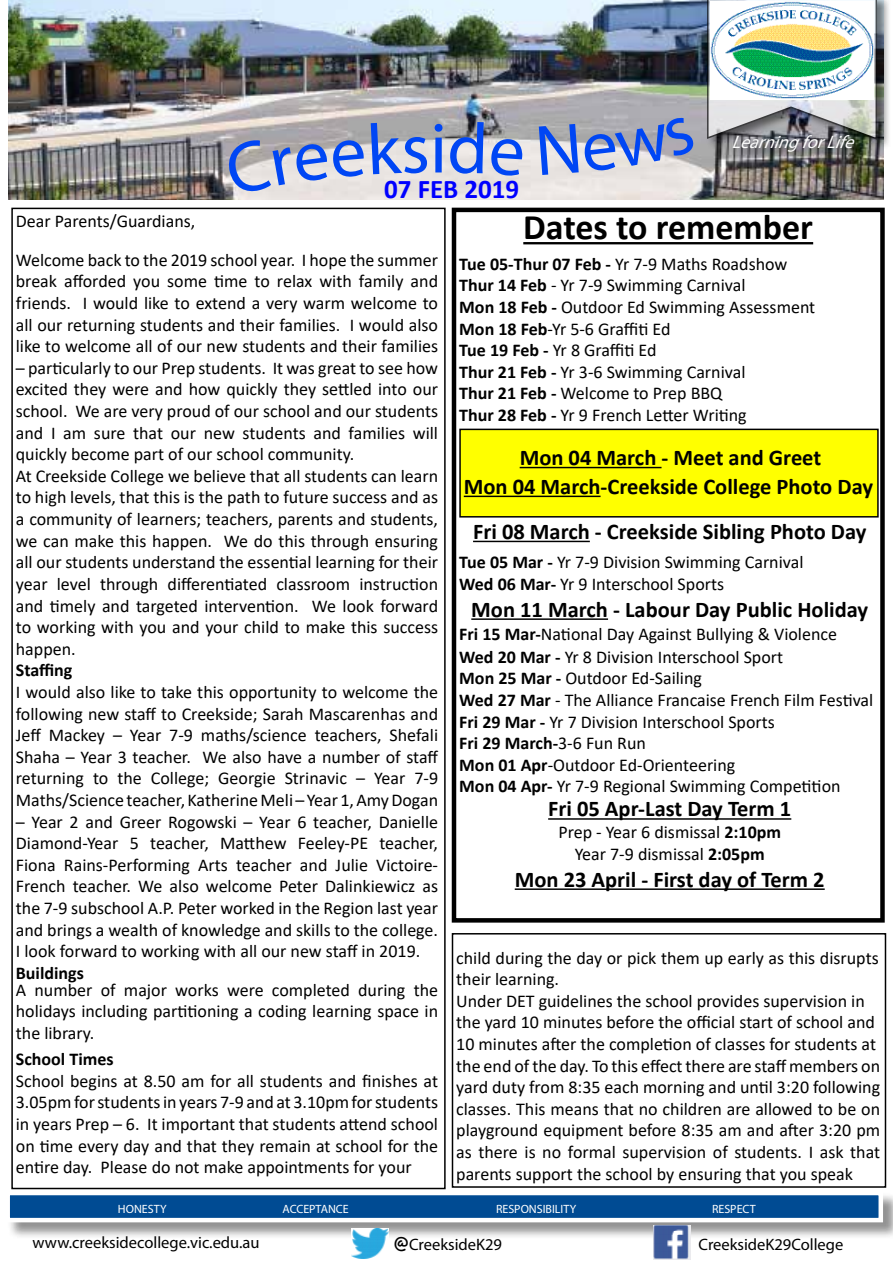
<style>
.page{position:relative;width:893px;height:1263px;background:#fff}
.page>*{position:absolute;margin:0;border:0;box-sizing:border-box;transform-origin:0 0}
.t1{font:72px "Myriad Pro";color:#0046f4}
.t2{font:700 36px "Calibri";color:#000}
.t3{font:700 27px "Calibri";color:#00f}
.t4{font:700 22.5px/28.8px "Calibri";color:#000;text-align:center}
.t5{font:18px/21.6px "Calibri";color:#000}
.t6{font:700 18px "Calibri";color:#000}
.t7{font:italic 18px "Myriad Pro";color:#fcfcfc}
.t8{font:16.5px "Myriad Pro";color:#000}
.t9{font:12px "Myriad Pro";color:#fff}
.s1{font-weight:700}
.s2{font-family:"Comic Sans MS"}
</style>
<div class="page">
<img style="left:8px;top:0;width:875px;height:199px">
<div style="left:706px;top:0;width:186px;height:152px;background:#000;opacity:.77"></div>
<img style="left:705px;top:0;width:173px;height:141px">
<img style="left:710px;top:2px;width:164px;height:97px">
<div style="left:732px;top:134px;width:136px;height:32px;background:#000;opacity:.75"></div>
<div style="left:7px;top:1192px;width:886px;height:48px;background:#000;opacity:.43"></div>
<div style="left:8px;top:1193px;width:873px;height:27px;background:#004b93"></div>
<div style="left:5px;top:1191px;width:878px;height:31px;border:4px solid #fff"></div>
<img style="left:352px;top:1229px;width:36px;height:30px">
<img style="left:653px;top:1225px;width:37px;height:35px">
<hr style="left:523px;top:242px;width:290px;height:2px;background:#000">
<hr style="left:473px;top:541px;width:117px;height:1px;background:#000">
<hr style="left:471px;top:618px;width:137px;height:2px;background:#000">
<hr style="left:548px;top:818px;width:243px;height:2px;background:#000">
<hr style="left:515px;top:888px;width:310px;height:2px;background:#000">
<div style="left:452px;top:208px;width:433px;height:715px;border:4px solid #000"></div>
<div style="left:452px;top:933px;width:434px;height:255px;border:2px solid #000"></div>
<div style="left:460px;top:429px;width:418px;height:88px;background:#ff0"></div>
<hr style="left:520px;top:467px;width:141px;height:1px;background:#000">
<hr style="left:464px;top:496px;width:137px;height:1px;background:#000">
<div style="left:459px;top:429px;width:420px;height:89px;border:2px solid #000"></div>
<svg style="left:224px;top:139px;width:141px;height:57px"></svg>
<svg style="left:371px;top:122px;width:56px;height:52px"></svg>
<svg style="left:450px;top:121px;width:34px;height:53px"></svg>
<svg style="left:490px;top:138px;width:33px;height:38px"></svg>
<svg style="left:539px;top:116px;width:157px;height:59px"></svg>
<h1 class="t1" style="left:430px;top:104px;width:18px">i</h1>
<p class="t7" style="left:731px;top:131px;width:131px">LearningforLife</p>
<h3 class="t3" style="left:384px;top:170px;width:137px">07 FEB 2019</h3>
<p class="t5" style="left:16px;top:201px;width:424px;line-height:38.7px">Dear Parents/Guardians,<br>Welcome back to the 2019 school year. I hope the summer</p>
<p class="t5" style="left:16px;top:270px;width:424px;text-align:justify">break afforded you some time to relax with family and friends. I would like to extend a very warm welcome to all our returning students and their families. I would also like to welcome all of our new students and their families</p>
<p class="t5" style="left:16px;top:357px;width:424px">– particularly to our Prep students. It was great to see how excited they were and how quickly they settled into our school. We are very proud of our school and our students and I am sure that our new students and families will quickly become part of our school community.<br>At Creekside College we believe that all students can learn to high levels, that this is the path to future success and as a community of learners; teachers, parents and students, we can make this happen. We do this through ensuring all our students understand the essential learning for their year level through differentiated classroom instruction and timely and targeted intervention. We look forward to working with you and your child to make this success happen.</p>
<p class="t6" style="left:16px;top:658px;width:58px">Staffing</p>
<p class="t5" style="left:16px;top:681px;width:424px;text-align:justify">I would also like to take this opportunity to welcome the following new staff to Creekside; Sarah Mascarenhas and Jeff Mackey – Year 7-9 maths/science teachers, Shefali Shaha – Year 3 teacher. We also have a number of staff returning to the College; Georgie Strinavic – Year 7-9<br>Maths/Science teacher, Katherine Meli – Year 1, Amy Dogan</p>
<p class="t5" style="left:16px;top:810px;width:424px;text-align:justify">– Year 2 and Greer Rogowski – Year 6 teacher, Danielle Diamond-Year 5 teacher, Matthew Feeley-PE teacher, Fiona Rains-Performing Arts teacher and Julie Victoire-French teacher. We also welcome Peter Dalinkiewicz as the 7-9 subschool A.P. Peter worked in the Region last year and brings a wealth of knowledge and skills to the college.<br>I look forward to working with all our new staff in 2019.</p>
<p class="t6" style="left:16px;top:960px;width:70px">Buildings</p>
<p class="t5" style="left:16px;top:979px;width:424px;text-align:justify">A number of major works were completed during the holidays including partitioning a coding learning space in the library.</p>
<p class="t6" style="left:16px;top:1046px;width:99px">School Times</p>
<p class="t5" style="left:16px;top:1069px;width:424px;text-align:justify">School begins at 8.50 am for all students and finishes at 3.05pm for students in years 7-9 and at 3.10pm for students in years Prep – 6. It important that students attend school on time every day and that they remain at school for the entire day. Please do not make appointments for your</p>
<h2 class="t2" style="left:523px;top:202px;width:291px">Dates to remember</h2>
<p class="t5" style="left:459px;top:253px;width:358px"><span class="s1">Tue 05-Thur 07 Feb -</span> Yr 7-9 Maths Roadshow <span class="s1">Thur 14 Feb</span> - Yr 7-9 Swimming Carnival<br><span class="s1">Mon 18 Feb -</span> Outdoor Ed Swimming Assessment <span class="s1">Mon 18 Feb</span>-Yr 5-6 Graffiti Ed<br><span class="s1">Tue 19 Feb -</span> Yr 8 Graffiti Ed<br><span class="s1">Thur 21 Feb -</span> Yr 3-6 Swimming Carnival<br><span class="s1">Thur 21 Feb -</span> Welcome to Prep BBQ<br><span class="s1">Thur 28 Feb -</span> Yr 9 French Letter Writing</p>
<p class="t4" style="left:464px;top:443px;width:411px">Mon 04 March - Meet and Greet<br>Mon 04 March-Creekside College Photo Day</p>
<p class="t4" style="left:473px;top:517px;width:395px">Fri 08 March - Creekside Sibling Photo Day</p>
<p class="t5" style="left:459px;top:551px;width:346px"><span class="s1">Tue 05 Mar -</span> Yr 7-9 Division Swimming Carnival<br><span class="s1">Wed 06 Mar-</span> Yr 9 Interschool Sports</p>
<p class="t4" style="left:471px;top:594px;width:398px">Mon 11 March - Labour Day Public Holiday</p>
<p class="t5" style="left:459px;top:622px;width:416px"><span class="s1">Fri 15 Mar-</span>National Day Against Bullying &amp; Violence <span class="s1">Wed 20 Mar -</span> Yr 8 Division Interschool Sport<br><span class="s1">Mon 25 Mar -</span> Outdoor Ed-Sailing<br><span class="s1">Wed 27 Mar</span> - The Alliance Francaise French Film Festival <span class="s1">Fri 29 Mar -</span> Yr 7 Division Interschool Sports<br><span class="s1">Fri 29 March-</span>3-6 Fun Run<br><span class="s1">Mon 01 Apr</span>-Outdoor Ed-Orienteering<br><span class="s1">Mon 04 Apr-</span> Yr 7-9 Regional Swimming Competition</p>
<p class="t4" style="left:548px;top:794px;width:245px">Fri 05 Apr-Last Day Term 1</p>
<p class="t5" style="left:558px;top:821px;width:224px;text-align:center">Prep - Year 6 dismissal <span class="s1">2:10pm<br></span>Year 7-9 dismissal <span class="s1">2:05pm</span></p>
<p class="t4" style="left:515px;top:864px;width:311px">Mon 23 April - First day of Term 2</p>
<p class="t5" style="left:456px;top:946px;width:425px">child during the day or pick them up early as this disrupts their learning.<br>Under DET guidelines the school provides supervision in the yard 10 minutes before the official start of school and 10 minutes after the completion of classes for students at the end of the day. To this effect there are staff members on yard duty from 8:35 each morning and until 3:20 following classes. This means that no children are allowed to be on playground equipment before 8:35 am and after 3:20 pm as there is no formal supervision of students. I ask that parents support the school by ensuring that you speak</p>
<p class="t9" style="left:118px;top:1201px;width:50px">HONESTY</p>
<p class="t9" style="left:283px;top:1201px;width:68px">ACCEPTANCE</p>
<p class="t9" style="left:496px;top:1201px;width:82px">RESPONSIBILITY</p>
<p class="t9" style="left:712px;top:1201px;width:45px">RESPECT</p>
<p class="t8" style="left:33px;top:1233px;width:229px">www.creeksidecollege.vic.edu.au</p>
<p class="t8" style="left:394px;top:1234px;width:110px"><span class="s2">@</span>CreeksideK29</p>
<p class="t8" style="left:698px;top:1234px;width:146px">CreeksideK29College</p>
</div>
